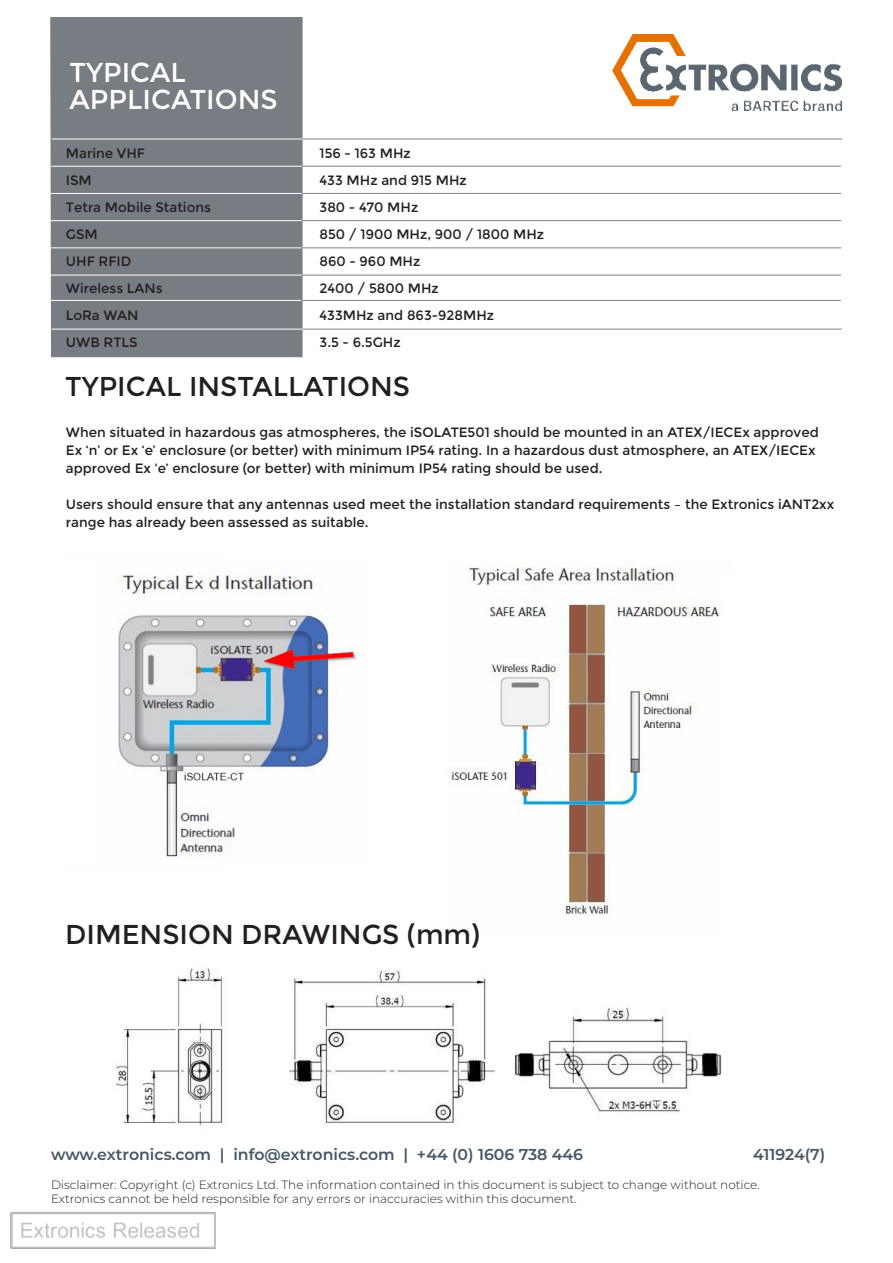
<style>
.page{position:relative;width:893px;height:1263px;background:#fff}
.page>*{position:absolute;margin:0;border:0;box-sizing:border-box;transform-origin:0 0}
.t1{font:27.3px "Montserrat";color:#231f20}
.t2{font:27.3px/27px "Montserrat";color:#fff}
.t3{font:600 15.75px "Montserrat";color:#475865}
.t4{font:13.5px/18px "Montserrat";color:#231f20}
.t5{font:300 12px/14.4px "Montserrat";color:#231f20}
.s1{font-style:inherit}
</style>
<div class="page">
<img style="left:612px;top:35px;width:230px;height:75px">
<div style="left:50px;top:17px;width:253px;height:340px;background:#787d83"></div>
<hr style="left:52px;top:139px;width:251px;height:1px;background:#fff">
<hr style="left:303px;top:139px;width:539px;height:1px;background:#808285">
<hr style="left:51px;top:166px;width:251px;height:1px;background:#fff">
<hr style="left:302px;top:166px;width:539px;height:1px;background:#808285">
<hr style="left:51px;top:193px;width:251px;height:1px;background:#fff">
<hr style="left:302px;top:193px;width:539px;height:1px;background:#808285">
<img style="left:118px;top:569px;width:238px;height:292px">
<hr style="left:51px;top:275px;width:251px;height:1px;background:#fff">
<hr style="left:302px;top:275px;width:539px;height:1px;background:#808285">
<hr style="left:51px;top:247px;width:251px;height:1px;background:#fff">
<hr style="left:302px;top:247px;width:539px;height:1px;background:#808285">
<hr style="left:51px;top:220px;width:251px;height:1px;background:#fff">
<hr style="left:302px;top:220px;width:539px;height:1px;background:#808285">
<img style="left:451px;top:566px;width:270px;height:350px">
<img style="left:113px;top:967px;width:382px;height:159px">
<img style="left:514px;top:1005px;width:208px;height:107px">
<hr style="left:51px;top:300px;width:250px;height:1px;background:#fff">
<hr style="left:301px;top:300px;width:540px;height:1px;background:#808285">
<hr style="left:302px;top:329px;width:540px;height:1px;background:#808285">
<hr style="left:52px;top:329px;width:250px;height:1px;background:#fff">
<img style="left:10px;top:1212px;width:206px;height:37px">
<h1 class="t2" style="left:70px;top:60px;width:210px">TYPICAL<br>APPLICATIONS</h1>
<p class="t4" style="left:66px;top:145px;width:81px">Marine VHF</p>
<p class="t4" style="left:320px;top:145px;width:93px">156 - 163 MHz</p>
<p class="t4" style="left:66px;top:172px;width:27px">ISM</p>
<p class="t4" style="left:320px;top:172px;width:149px">433 MHz and 915 MHz</p>
<p class="t4" style="left:66px;top:199px;width:147px">Tetra Mobile Stations</p>
<p class="t4" style="left:320px;top:199px;width:100px">380 - 470 MHz</p>
<p class="t4" style="left:66px;top:226px;width:33px">GSM</p>
<p class="t4" style="left:320px;top:226px;width:226px">850 / 1900 MHz, 900 / 1800 MHz</p>
<p class="t4" style="left:66px;top:253px;width:67px">UHF RFID</p>
<p class="t4" style="left:320px;top:253px;width:102px">860 - 960 MHz</p>
<p class="t4" style="left:66px;top:280px;width:98px">Wireless LANs</p>
<p class="t4" style="left:320px;top:280px;width:121px">2400 / 5800 MHz</p>
<p class="t4" style="left:66px;top:307px;width:74px">LoRa WAN</p>
<p class="t4" style="left:320px;top:307px;width:176px">433MHz and 863-928MHz</p>
<p class="t4" style="left:66px;top:334px;width:73px">UWB RTLS</p>
<p class="t4" style="left:320px;top:334px;width:83px">3.5 - 6.5GHz</p>
<h1 class="t1" style="left:65px;top:374px;width:346px">TYPICAL INSTALLATIONS</h1>
<p class="t4" style="left:66px;top:424px;width:754px">When situated in hazardous gas atmospheres, the iSOLATE501 should be mounted in an ATEX/IECEx approved<br>Ex ‘n’ or Ex ‘e’ enclosure (or better) with minimum IP54 rating. In a hazardous dust atmosphere, an ATEX/IECEx approved Ex ‘e’ enclosure (or better) with minimum IP54 rating should be used.</p>
<p class="t4" style="left:66px;top:496px;width:770px">Users should ensure that any antennas used meet the installation standard requirements – the Extronics iANT2xx range has already been assessed as suitable.</p>
<h1 class="t1" style="left:65px;top:921px;width:417px">DIMENSION DRAWINGS <span class="s1">(</span>mm<span class="s1">)</span></h1>
<p class="t3" style="left:51px;top:1148px;width:534px">www.extronics.com | info@extronics.com | +44 (0) 1606 738 446</p>
<p class="t3" style="left:753px;top:1148px;width:74px">411924(7)</p>
<p class="t5" style="left:51px;top:1178px;width:710px">Disclaimer: Copyright (c) Extronics Ltd. The information contained in this document is subject to change without notice.<br>Extronics cannot be held responsible for any errors or inaccuracies within this document.</p>
</div>
